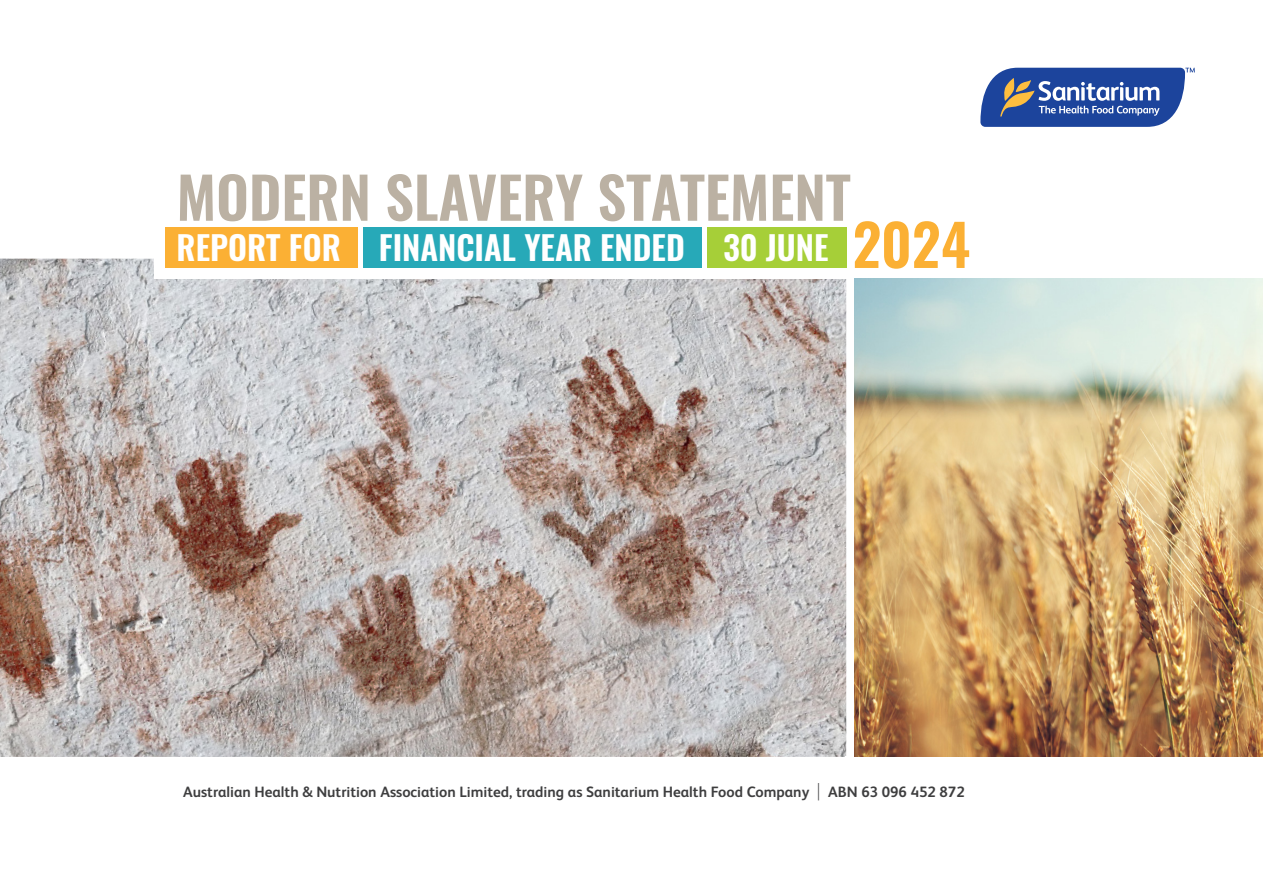
<style>
.page{position:relative;width:1263px;height:893px;background:#fff}
.page>*{position:absolute;margin:0;border:0;box-sizing:border-box;transform-origin:0 0}
.t1{font:600 57px "Oswald";color:#bbb1a3}
.t2{font:600 57px "Oswald";color:#fbb034}
.t3{font:600 33px "Oswald";color:#fff}
.t4{font:700 15px "FS Albert Pro";color:#3e3e3f}
.s1{font-weight:100;font-size:24px}
</style>
<div class="page">
<img style="left:0;top:259px;width:846px;height:498px">
<img style="left:855px;top:279px;width:408px;height:478px">
<svg style="left:980px;top:68px;width:215px;height:59px"></svg>
<div style="left:154px;top:223px;width:692px;height:56px;background:#fff"></div>
<div style="left:165px;top:227px;width:192px;height:41px;background:#fbb034"></div>
<div style="left:363px;top:227px;width:338px;height:41px;background:#27a9b8"></div>
<div style="left:707px;top:227px;width:139px;height:41px;background:#a6cf38"></div>
<p class="t1" style="left:177px;top:158px;width:676px">MODERN SLAVERY STATEMENT</p>
<p class="t3" style="left:177px;top:225px;width:653px">REPORT FOR FINANCIAL YEAR ENDED 30 JUNE</p>
<p class="t2" style="left:852px;top:205px;width:120px">2024</p>
<p class="t4" style="left:183px;top:781px;width:783px">Australian Health &amp; Nutrition Association Limited, trading as Sanitarium Health Food Company <span class="s1">|</span> ABN 63 096 452 872</p>
</div>
